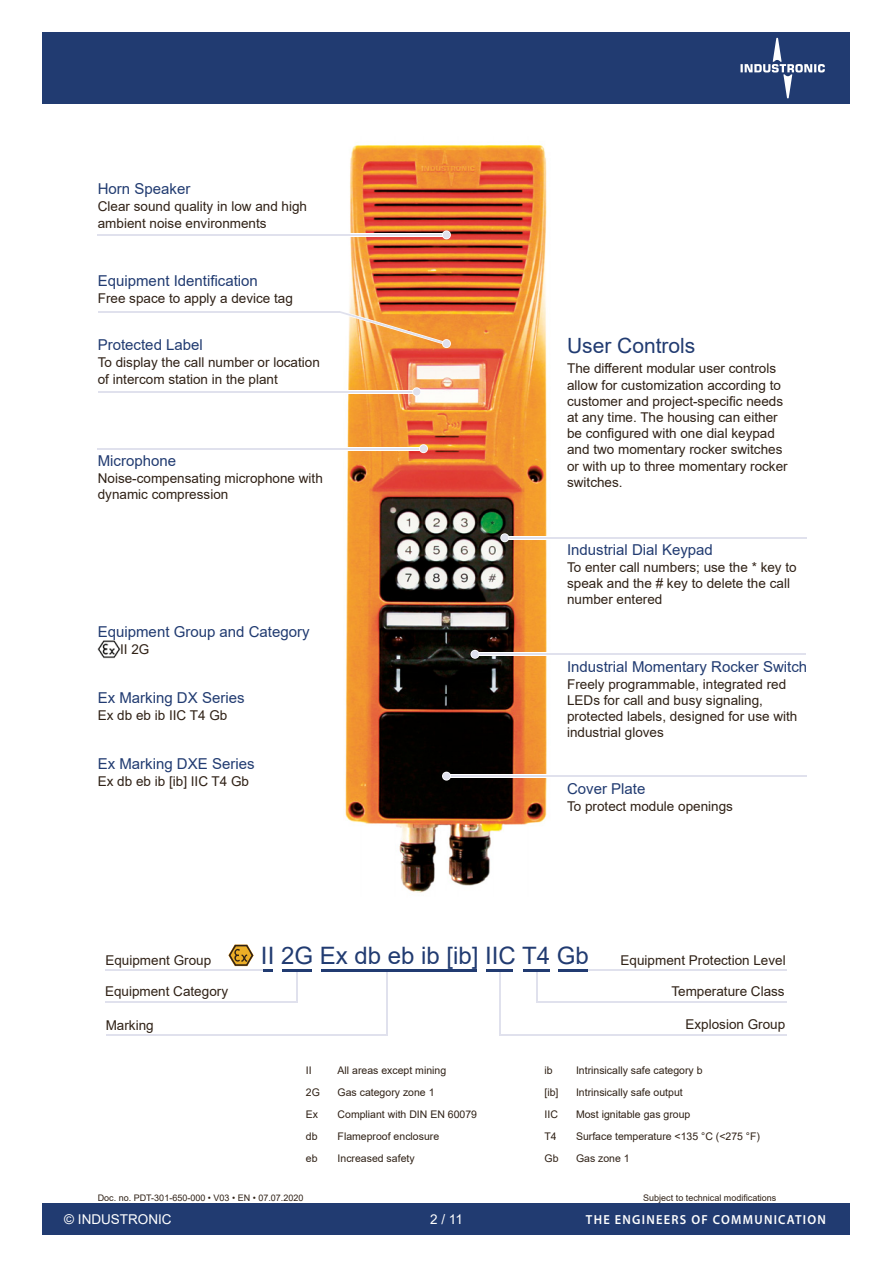
<style>
.page{position:relative;width:893px;height:1263px;background:#fff}
.page>*{position:absolute;margin:0;border:0;box-sizing:border-box;transform-origin:0 0}
.t1{font:24px "Arial";color:#213b71}
.t2{font:21px "Arial";color:#213b71}
.t3{font:15px "Arial";color:#213b71}
.t4{font:13.5px/16.2px "Arial";color:#2f2116}
.t5{font:13.5px "Arial";color:#fff}
.t6{font:600 13.2px "Myriad Pro";letter-spacing:.1em;color:#fff;scale:.95 1}
.t7{font:10.5px "Arial";color:#2f2116}
.t8{font:9px "Arial";color:#2f2116}
</style>
<div class="page">
<div style="left:43px;top:1203px;width:807px;height:32px;background:#213b71"></div>
<div style="left:43px;top:32px;width:807px;height:72px;background:#213b71"></div>
<svg style="left:740px;top:38px;width:85px;height:61px"></svg>
<img style="left:345px;top:145px;width:202px;height:748px">
<hr style="left:98px;top:233px;width:349px;height:3px;background:#fff">
<hr style="left:98px;top:234px;width:348px;height:2px;background:#e0e1ed">
<svg style="left:442px;top:230px;width:9px;height:9px"></svg>
<div style="left:443px;top:231px;width:7px;height:7px;background:#e0e1ed;border-radius:50%"></div>
<hr style="left:505px;top:536px;width:301px;height:3px;background:#fff">
<hr style="left:506px;top:537px;width:300px;height:2px;background:#e0e1ed">
<svg style="left:500px;top:533px;width:9px;height:9px"></svg>
<div style="left:501px;top:534px;width:7px;height:7px;background:#e0e1ed;border-radius:50%"></div>
<hr style="left:475px;top:653px;width:331px;height:3px;background:#fff">
<hr style="left:476px;top:653px;width:330px;height:2px;background:#e0e1ed">
<svg style="left:470px;top:650px;width:9px;height:9px"></svg>
<div style="left:471px;top:651px;width:8px;height:7px;background:#e0e1ed;border-radius:50%"></div>
<hr style="left:446px;top:775px;width:360px;height:3px;background:#fff">
<hr style="left:448px;top:775px;width:358px;height:2px;background:#e0e1ed">
<div style="left:442px;top:772px;width:9px;height:8px;background:#f0f0f2;border-radius:50%"></div>
<div style="left:443px;top:772px;width:7px;height:8px;background:#e0e1ed;border-radius:50%"></div>
<hr style="left:98px;top:390px;width:320px;height:3px;background:#fff">
<hr style="left:98px;top:391px;width:318px;height:2px;background:#e0e1ed">
<svg style="left:412px;top:387px;width:9px;height:9px"></svg>
<div style="left:413px;top:388px;width:7px;height:7px;background:#e0e1ed;border-radius:50%"></div>
<hr style="left:98px;top:447px;width:326px;height:3px;background:#fff">
<hr style="left:98px;top:448px;width:325px;height:2px;background:#e0e1ed">
<svg style="left:419px;top:444px;width:9px;height:9px"></svg>
<div style="left:420px;top:445px;width:7px;height:7px;background:#e0e1ed;border-radius:50%"></div>
<img style="left:98px;top:641px;width:22px;height:18px">
<svg style="left:229px;top:945px;width:24px;height:21px"></svg>
<hr style="left:105px;top:970px;width:167px;height:1px;background:#e0e1ed">
<svg style="left:263px;top:969px;width:10px;height:2px"></svg>
<hr style="left:105px;top:1001px;width:192px;height:1px;background:#e0e1ed">
<hr style="left:296px;top:970px;width:1px;height:32px;background:#e0e1ed">
<hr style="left:282px;top:969px;width:30px;height:2px;background:#213b71">
<hr style="left:559px;top:970px;width:228px;height:1px;background:#e0e1ed">
<hr style="left:558px;top:969px;width:30px;height:2px;background:#213b71">
<hr style="left:537px;top:1001px;width:250px;height:1px;background:#e0e1ed">
<hr style="left:536px;top:970px;width:2px;height:32px;background:#e0e1ed">
<hr style="left:523px;top:969px;width:27px;height:2px;background:#213b71">
<hr style="left:386px;top:970px;width:1px;height:65px;background:#e0e1ed">
<hr style="left:321px;top:969px;width:156px;height:2px;background:#213b71">
<hr style="left:106px;top:1034px;width:281px;height:1px;background:#e0e1ed">
<hr style="left:499px;top:1034px;width:288px;height:1px;background:#e0e1ed">
<hr style="left:499px;top:969px;width:2px;height:66px;background:#e0e1ed">
<hr style="left:486px;top:969px;width:27px;height:2px;background:#213b71">
<svg style="left:339px;top:310px;width:107px;height:35px;background:#f4b265"></svg>
<svg style="left:442px;top:339px;width:9px;height:9px"></svg>
<div style="left:443px;top:340px;width:7px;height:7px;background:#e0e1ed;border-radius:50%"></div>
<hr style="left:98px;top:311px;width:241px;height:2px;background:#e0e1ed">
<p class="t3" style="left:98px;top:181px;width:94px">Horn Speaker</p>
<p class="t4" style="left:98px;top:199px;width:211px">Clear sound quality in low and high ambient noise environments</p>
<p class="t3" style="left:98px;top:273px;width:162px">Equipment Identification</p>
<p class="t4" style="left:98px;top:290px;width:197px">Free space to apply a device tag</p>
<p class="t3" style="left:98px;top:337px;width:107px">Protected Label</p>
<p class="t4" style="left:98px;top:355px;width:224px">To display the call number or location of intercom station in the plant</p>
<p class="t3" style="left:98px;top:453px;width:80px">Microphone</p>
<p class="t4" style="left:98px;top:470px;width:227px">Noise-compensating microphone with dynamic compression</p>
<p class="t3" style="left:98px;top:623px;width:213px">Equipment Group and Category</p>
<p class="t4" style="left:120px;top:641px;width:31px">II 2G</p>
<p class="t3" style="left:98px;top:689px;width:148px">Ex Marking DX Series</p>
<p class="t4" style="left:98px;top:707px;width:131px">Ex db eb ib IIC T4 Gb</p>
<p class="t3" style="left:98px;top:756px;width:158px">Ex Marking DXE Series</p>
<p class="t4" style="left:98px;top:773px;width:153px">Ex db eb ib [ib] IIC T4 Gb</p>
<h2 class="t2" style="left:567px;top:334px;width:130px">User Controls</h2>
<p class="t4" style="left:567px;top:361px;width:222px">The different modular user controls allow for customization according to customer and project-specific needs at any time. The housing can either be configured with one dial keypad and two momentary rocker switches or with up to three momentary rocker switches.</p>
<p class="t3" style="left:567px;top:541px;width:147px">Industrial Dial Keypad</p>
<p class="t4" style="left:567px;top:559px;width:231px">To enter call numbers; use the * key to speak and the # key to delete the call number entered</p>
<p class="t3" style="left:567px;top:658px;width:242px">Industrial Momentary Rocker Switch</p>
<p class="t4" style="left:567px;top:676px;width:232px">Freely programmable, integrated red<br>LEDs for call and busy signaling, protected labels, designed for use with industrial gloves</p>
<p class="t3" style="left:567px;top:780px;width:80px">Cover Plate</p>
<p class="t4" style="left:567px;top:798px;width:167px">To protect module openings</p>
<p class="t4" style="left:105px;top:952px;width:107px">Equipment Group</p>
<h1 class="t1" style="left:261px;top:942px;width:329px">II 2G Ex db eb ib [ib] IIC T4 Gb</h1>
<p class="t4" style="left:105px;top:984px;width:125px">Equipment Category</p>
<p class="t4" style="left:621px;top:952px;width:167px">Equipment Protection Level</p>
<p class="t4" style="left:671px;top:983px;width:115px">Temperature Class</p>
<p class="t4" style="left:106px;top:1017px;width:50px">Marking</p>
<p class="t4" style="left:685px;top:1016px;width:101px">Explosion Group</p>
<p class="t7" style="left:306px;top:1065px;width:7px">II</p>
<p class="t7" style="left:338px;top:1065px;width:110px">All areas except mining</p>
<p class="t7" style="left:544px;top:1065px;width:10px">ib</p>
<p class="t7" style="left:576px;top:1065px;width:128px">Intrinsically safe category b</p>
<p class="t7" style="left:306px;top:1087px;width:16px">2G</p>
<p class="t7" style="left:338px;top:1087px;width:98px">Gas category zone 1</p>
<p class="t7" style="left:544px;top:1087px;width:16px">[ib]</p>
<p class="t7" style="left:576px;top:1087px;width:108px">Intrinsically safe output</p>
<p class="t7" style="left:306px;top:1109px;width:14px">Ex</p>
<p class="t7" style="left:338px;top:1109px;width:141px">Compliant with DIN EN 60079</p>
<p class="t7" style="left:544px;top:1109px;width:15px">IIC</p>
<p class="t7" style="left:576px;top:1109px;width:116px">Most ignitable gas group</p>
<p class="t7" style="left:306px;top:1130px;width:13px">db</p>
<p class="t7" style="left:338px;top:1130px;width:103px">Flameproof enclosure</p>
<p class="t7" style="left:544px;top:1130px;width:14px">T4</p>
<p class="t7" style="left:576px;top:1130px;width:186px">Surface temperature &lt;135 °C (&lt;275 °F)</p>
<p class="t7" style="left:306px;top:1152px;width:13px">eb</p>
<p class="t7" style="left:338px;top:1152px;width:79px">Increased safety</p>
<p class="t7" style="left:544px;top:1152px;width:16px">Gb</p>
<p class="t7" style="left:576px;top:1152px;width:55px">Gas zone 1</p>
<p class="t8" style="left:98px;top:1193px;width:207px">Doc. no. PDT-301-650-000 • V03 • EN • 07.07.2020</p>
<p class="t8" style="left:643px;top:1193px;width:135px">Subject to technical modifications</p>
<p class="t5" style="left:64px;top:1211px;width:109px">© INDUSTRONIC</p>
<p class="t5" style="left:430px;top:1211px;width:34px">2 / 11</p>
<p class="t6" style="left:586px;top:1212px;width:254px">THE ENGINEERS OF COMMUNICATION</p>
</div>
